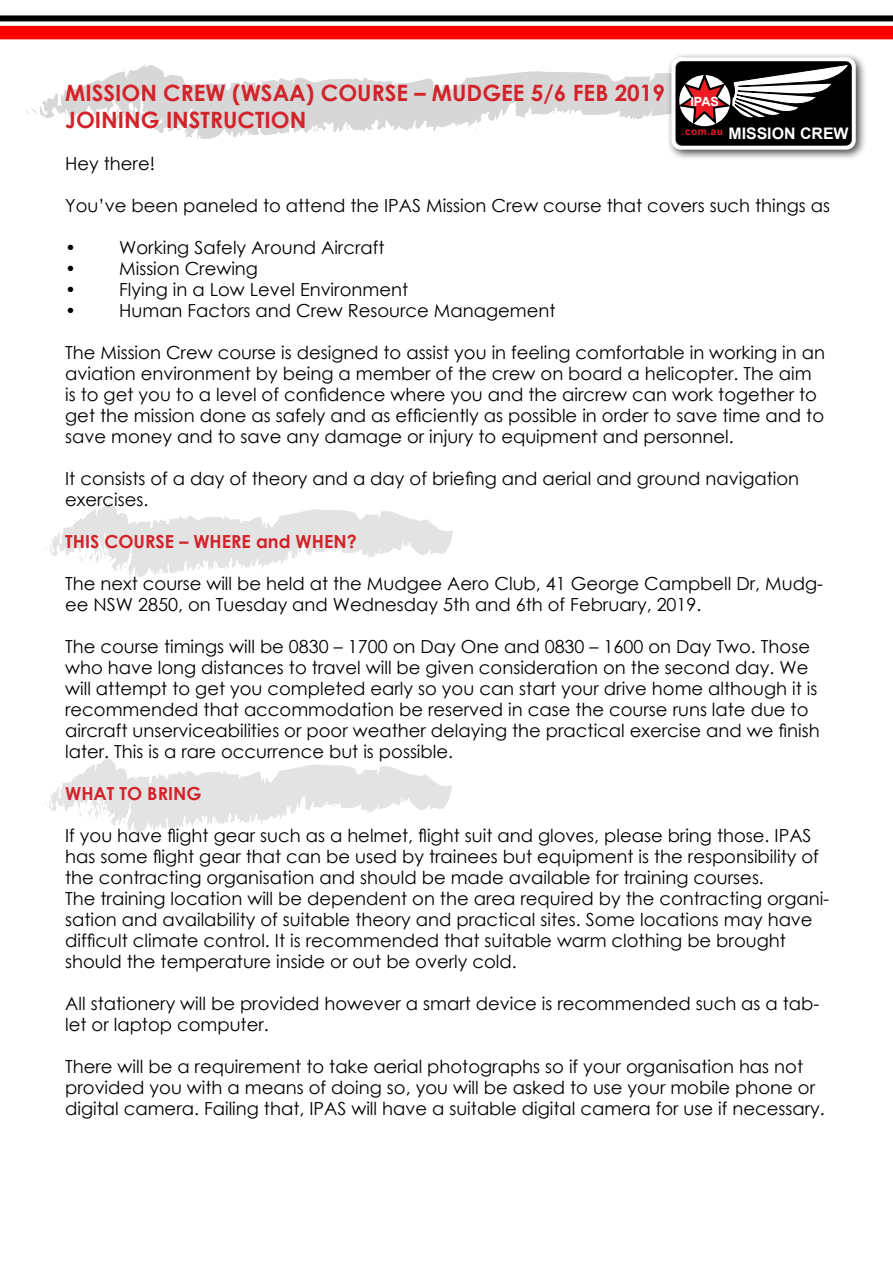
<style>
.page{position:relative;width:893px;height:1263px;background:#fff}
.page>*{position:absolute;margin:0;border:0;box-sizing:border-box;transform-origin:0 0}
.t1{font:700 22.5px/27px "Century Gothic";color:#d2232a}
.t2{font:18px/21px "Century Gothic";color:#000}
.t3{font:700 18px "Century Gothic";color:#d2232a}
.t4{font:700 15.9px "Arial";color:#fff}
.t5{font:700 12.6px "Arial";color:#fff}
</style>
<div class="page">
<svg style="left:43px;top:503px;width:410px;height:74px"></svg>
<svg style="left:40px;top:65px;width:626px;height:74px;fill:#d7d7d7"></svg>
<svg style="left:26px;top:108px;width:11px;height:6px"></svg>
<svg style="left:104px;top:115px;width:3px;height:6px"></svg>
<svg style="left:120px;top:116px;width:3px;height:9px"></svg>
<svg style="left:142px;top:115px;width:4px;height:8px"></svg>
<svg style="left:42px;top:758px;width:410px;height:74px"></svg>
<div style="left:0;top:26px;width:893px;height:13px;background:#fc0000"></div>
<div style="left:0;top:15px;width:893px;height:6px;background:#000"></div>
<div style="left:666px;top:52px;width:227px;height:136px;background:#000;opacity:.75"></div>
<div style="left:676px;top:61px;width:176px;height:85px;background:#000;border-radius:7px"></div>
<svg style="left:676px;top:64px;width:173px;height:63px"></svg>
<div style="left:671px;top:57px;width:185px;height:93px;border:4px solid #fff;border-radius:8px"></div>
<p class="t1" style="left:65px;top:78px;width:601px">MISSION CREW (WSAA) COURSE – MUDGEE 5/6 FEB 2019<br>JOINING INSTRUCTION</p>
<p class="t2" style="left:65px;top:153px;width:91px">Hey there!</p>
<p class="t2" style="left:65px;top:195px;width:766px">You’ve been paneled to attend the IPAS Mission Crew course that covers such things as</p>
<p class="t2" style="left:65px;top:237px;width:321px">• Working Safely Around Aircraft</p>
<p class="t2" style="left:65px;top:258px;width:194px">• Mission Crewing</p>
<p class="t2" style="left:65px;top:279px;width:344px">• Flying in a Low Level Environment</p>
<p class="t2" style="left:65px;top:300px;width:492px">• Human Factors and Crew Resource Management</p>
<p class="t2" style="left:65px;top:342px;width:761px">The Mission Crew course is designed to assist you in feeling comfortable in working in an aviation environment by being a member of the crew on board a helicopter. The aim is to get you to a level of confidence where you and the aircrew can work together to get the mission done as safely and as efficiently as possible in order to save time and to save money and to save any damage or injury to equipment and personnel.</p>
<p class="t2" style="left:65px;top:468px;width:735px">It consists of a day of theory and a day of briefing and aerial and ground navigation exercises.</p>
<p class="t3" style="left:65px;top:528px;width:293px">THIS COURSE – WHERE and WHEN?</p>
<p class="t2" style="left:65px;top:573px;width:759px">The next course will be held at the Mudgee Aero Club, 41 George Campbell Dr, Mudg&shy;ee NSW 2850, on Tuesday and Wednesday 5th and 6th of February, 2019.</p>
<p class="t2" style="left:65px;top:636px;width:756px">The course timings will be 0830 – 1700 on Day One and 0830 – 1600 on Day Two. Those who have long distances to travel will be given consideration on the second day. We will attempt to get you completed early so you can start your drive home although it is recommended that accommodation be reserved in case the course runs late due to aircraft unserviceabilities or poor weather delaying the practical exercise and we finish later. This is a rare occurrence but is possible.</p>
<p class="t3" style="left:65px;top:780px;width:138px">WHAT TO BRING</p>
<p class="t2" style="left:65px;top:825px;width:765px">If you have flight gear such as a helmet, flight suit and gloves, please bring those. IPAS has some flight gear that can be used by trainees but equipment is the responsibility of the contracting organisation and should be made available for training courses.<br>The training location will be dependent on the area required by the contracting organi&shy;sation and availability of suitable theory and practical sites. Some locations may have difficult climate control. It is recommended that suitable warm clothing be brought should the temperature inside or out be overly cold.</p>
<p class="t2" style="left:65px;top:993px;width:756px">All stationery will be provided however a smart device is recommended such as a tab&shy;let or laptop computer.</p>
<p class="t2" style="left:65px;top:1056px;width:761px">There will be a requirement to take aerial photographs so if your organisation has not provided you with a means of doing so, you will be asked to use your mobile phone or digital camera. Failing that, IPAS will have a suitable digital camera for use if necessary.</p>
<p class="t5" style="left:690px;top:93px;width:30px">IPAS</p>
<p class="t4" style="left:682px;top:122px;width:168px"><sup>.com.au</sup> MISSION CREW</p>
</div>
